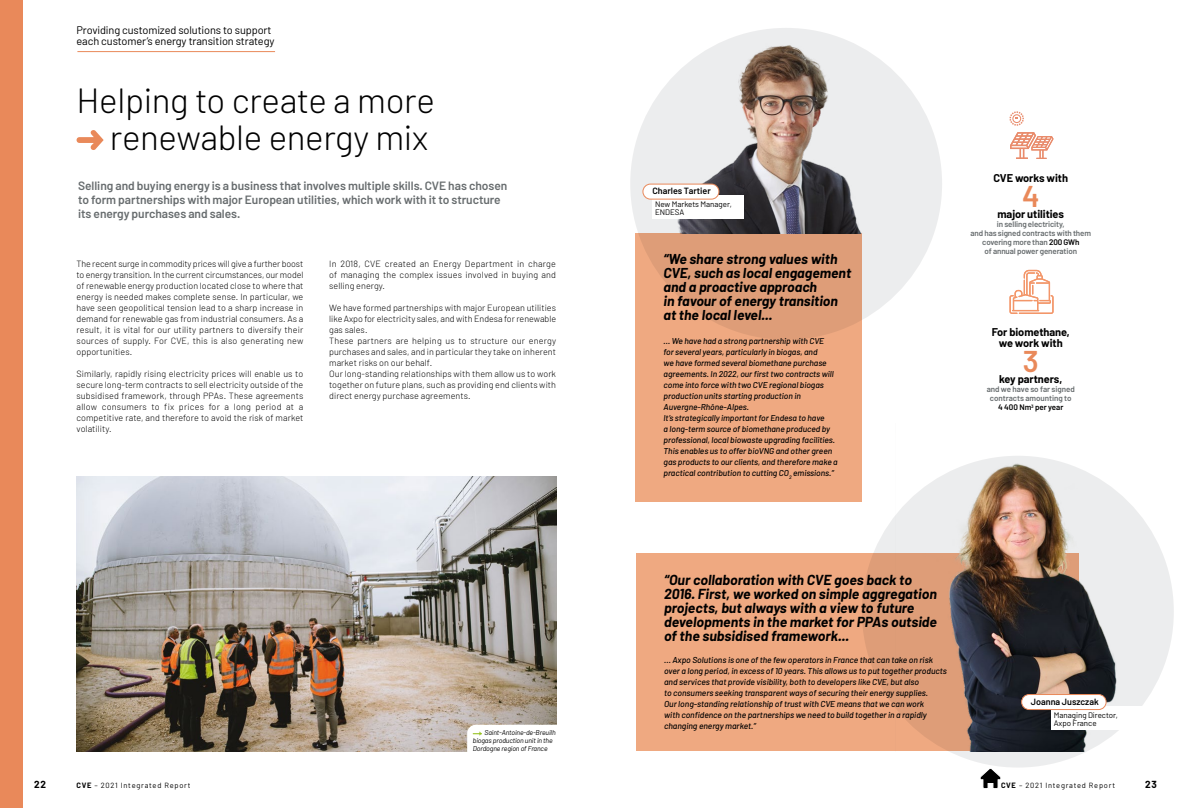
<style>
.page{position:relative;width:1191px;height:808px;background:#fff}
.page>*{position:absolute;margin:0;border:0;box-sizing:border-box;transform-origin:0 0}
.t1{font:300 34.9px/36.7px "Barlow";letter-spacing:-.01em;color:#000;text-align:right}
.t2{font:600 30px "Barlow";color:#e9895a}
.t3{font:italic 700 14.1px/14px "Barlow";color:#000}
.t4{font:italic 700 14px/14px "Barlow";color:#000}
.t5{font:600 12px/14px "Barlow";letter-spacing:-.005em;color:#676c6e}
.t6{font:11px/11px "Barlow";letter-spacing:-.01em;color:#000}
.t7{font:700 11px/11px "Barlow";letter-spacing:-.005em;color:#000;text-align:center}
.t8{font:700 10px "Barlow";color:#000}
.t9{font:300 9px/11px "Barlow";letter-spacing:.005em;color:#000;text-align:justify}
.t10{font:600 9px "Barlow";letter-spacing:-.005em;color:#000}
.t11{font:italic 500 8.6px/11px "Barlow";letter-spacing:-.005em;color:#000}
.t12{font:italic 500 8.5px/11px "Barlow";letter-spacing:-.005em;color:#000}
.t13{font:600 8px/9px "Barlow";letter-spacing:-.015em;color:#676c6e;text-align:center}
.t14{font:8px/8px "Barlow";letter-spacing:-.005em;color:#000}
.t15{font:7.5px "Barlow";letter-spacing:.1em;color:#000}
.t16{font:italic 7px/8px "Barlow";letter-spacing:-.02em;color:#000}
.s1{color:#95c11f}
.s2{color:#000}
.s3{font-weight:700}
</style>
<div class="page">
<div style="left:0;top:0;width:23px;height:808px;background:#e9895a"></div>
<img style="left:77px;top:476px;width:479px;height:275px">
<svg style="left:980px;top:768px;width:21px;height:21px"></svg>
<svg style="left:77px;top:130px;width:27px;height:20px"></svg>
<div style="left:635px;top:233px;width:227px;height:268px;background:#efa981"></div>
<svg style="left:630px;top:28px;width:312px;height:312px;background:#e3bfab"></svg>
<img style="left:672px;top:43px;width:225px;height:190px">
<div style="left:652px;top:195px;width:91px;height:23px;background:#fff"></div>
<div style="left:643px;top:184px;width:76px;height:15px;background:#fff;border-radius:8px"></div>
<div style="left:642px;top:184px;width:77px;height:15px;border:1px solid #e9895a;border-radius:8px"></div>
<div style="left:636px;top:554px;width:442px;height:197px;background:#efa981"></div>
<svg style="left:862px;top:456px;width:311px;height:311px;background:#e2c5b5"></svg>
<img style="left:895px;top:456px;width:254px;height:295px">
<div style="left:1051px;top:706px;width:93px;height:23px;background:#fff"></div>
<div style="left:1021px;top:694px;width:85px;height:15px;background:#fff;border-radius:8px"></div>
<div style="left:1021px;top:694px;width:85px;height:16px;border:1px solid #e9895a;border-radius:8px"></div>
<svg style="left:1009px;top:270px;width:44px;height:44px"></svg>
<svg style="left:1010px;top:132px;width:43px;height:27px"></svg>
<svg style="left:1009px;top:111px;width:15px;height:15px"></svg>
<hr style="left:77px;top:51px;width:198px;height:1px;background:#e9895a">
<svg style="left:467px;top:725px;width:89px;height:27px"></svg>
<p class="t6" style="left:77px;top:24px;width:199px">Providing customized solutions to support each customer’s energy transition strategy</p>
<h1 class="t1" style="left:77px;top:82px;width:360px">Helping to create a more renewable energy mix</h1>
<h3 class="t5" style="left:78px;top:179px;width:431px">Selling and buying energy is a business that involves multiple skills. CVE has chosen to form partnerships with major European utilities, which work with it to structure its energy purchases and sales.</h3>
<p class="t9" style="left:77px;top:258px;width:228px">The recent surge in commodity prices will give a further boost to energy transition. In the current circumstances, our model of renewable energy production located close to where that energy is needed makes complete sense. In particular, we have seen geopolitical tension lead to a sharp increase in demand for renewable gas from industrial consumers. As a result, it is vital for our utility partners to diversify their sources of supply. For CVE, this is also generating new opportunities.</p>
<p class="t9" style="left:77px;top:368px;width:228px">Similarly, rapidly rising electricity prices will enable us to secure long-term contracts to sell electricity outside of the subsidised framework, through PPAs. These agreements allow consumers to fix prices for a long period at a competitive rate, and therefore to avoid the risk of market volatility.</p>
<p class="t9" style="left:329px;top:258px;width:228px">In 2018, CVE created an Energy Department in charge of managing the complex issues involved in buying and selling energy.</p>
<p class="t9" style="left:329px;top:302px;width:228px;text-align:left">We have formed partnerships with major European utilities like Axpo for electricity sales, and with Endesa for renewable gas sales.<br>These partners are helping us to structure our energy purchases and sales, and in particular they take on inherent market risks on our behalf.<br>Our long-standing relationships with them allow us to work together on future plans, such as providing end clients with direct energy purchase agreements.</p>
<p class="t16" style="left:473px;top:728px;width:84px"><span class="s1">➝</span> Saint-Antoine-de-Breuilh biogas production unit in the<br>Dordogne region of France</p>
<p class="t10" style="left:652px;top:186px;width:60px">Charles Tartier</p>
<p class="t14" style="left:655px;top:200px;width:78px">New Markets Manager,<br>ENDESA</p>
<h3 class="t4" style="left:663px;top:252px;width:189px">“We share strong values with<br>CVE, such as local engagement and a proactive approach<br>in favour of energy transition at the local level...</h3>
<p class="t12" style="left:663px;top:335px;width:176px">… We have had a strong partnership with CVE<br>for several years, particularly in biogas, and<br>we have formed several biomethane purchase agreements. In 2022, our first two contracts will come into force with two CVE regional biogas production units starting production in Auvergne-Rhône-Alpes.<br>It’s strategically important for Endesa to have<br>a long-term source of biomethane produced by professional, local biowaste upgrading facilities.<br>This enables us to offer bioVNG and other green gas products to our clients, and therefore make a practical contribution to cutting CO<sub>2</sub> emissions.”</p>
<p class="t7" style="left:993px;top:173px;width:76px">CVE works with</p>
<h2 class="t2" style="left:1022px;top:178px;width:19px">4</h2>
<p class="t7" style="left:997px;top:209px;width:68px">major utilities</p>
<p class="t13" style="left:970px;top:220px;width:122px">in selling electricity,<br>and has signed contracts with them covering more than <span class="s2">200 GWh<br></span>of annual power generation</p>
<p class="t7" style="left:991px;top:327px;width:80px">For biomethane, we work with</p>
<h2 class="t2" style="left:1022px;top:343px;width:17px">3</h2>
<p class="t7" style="left:999px;top:374px;width:65px">key partners,</p>
<p class="t13" style="left:986px;top:385px;width:90px">and we have so far signed contracts amounting to<br><span class="s2">4 400 Nm</span><sup>3</sup> <span class="s2">per year</span></p>
<h3 class="t3" style="left:664px;top:572px;width:274px">“Our collaboration with CVE goes back to 2016. First, we worked on simple aggregation projects, but always with a view to future developments in the market for PPAs outside of the subsidised framework...</h3>
<p class="t11" style="left:664px;top:654px;width:284px">… Axpo Solutions is one of the few operators in France that can take on risk over a long period, in excess of 10 years. This allows us to put together products and services that provide visibility, both to developers like CVE, but also<br>to consumers seeking transparent ways of securing their energy supplies.<br>Our long-standing relationship of trust with CVE means that we can work<br>with confidence on the partnerships we need to build together in a rapidly changing energy market.”</p>
<p class="t10" style="left:1031px;top:696px;width:69px">Joanna Juszczak</p>
<p class="t14" style="left:1053px;top:711px;width:66px">Managing Director,<br>Axpo France</p>
<p class="t8" style="left:34px;top:779px;width:14px">22</p>
<p class="t15" style="left:76px;top:781px;width:115px"><span class="s3">CVE</span> – 2021 Integrated Report</p>
<p class="t15" style="left:1001px;top:781px;width:115px"><span class="s3">CVE</span> – 2021 Integrated Report</p>
<p class="t8" style="left:1145px;top:779px;width:13px">23</p>
</div>
